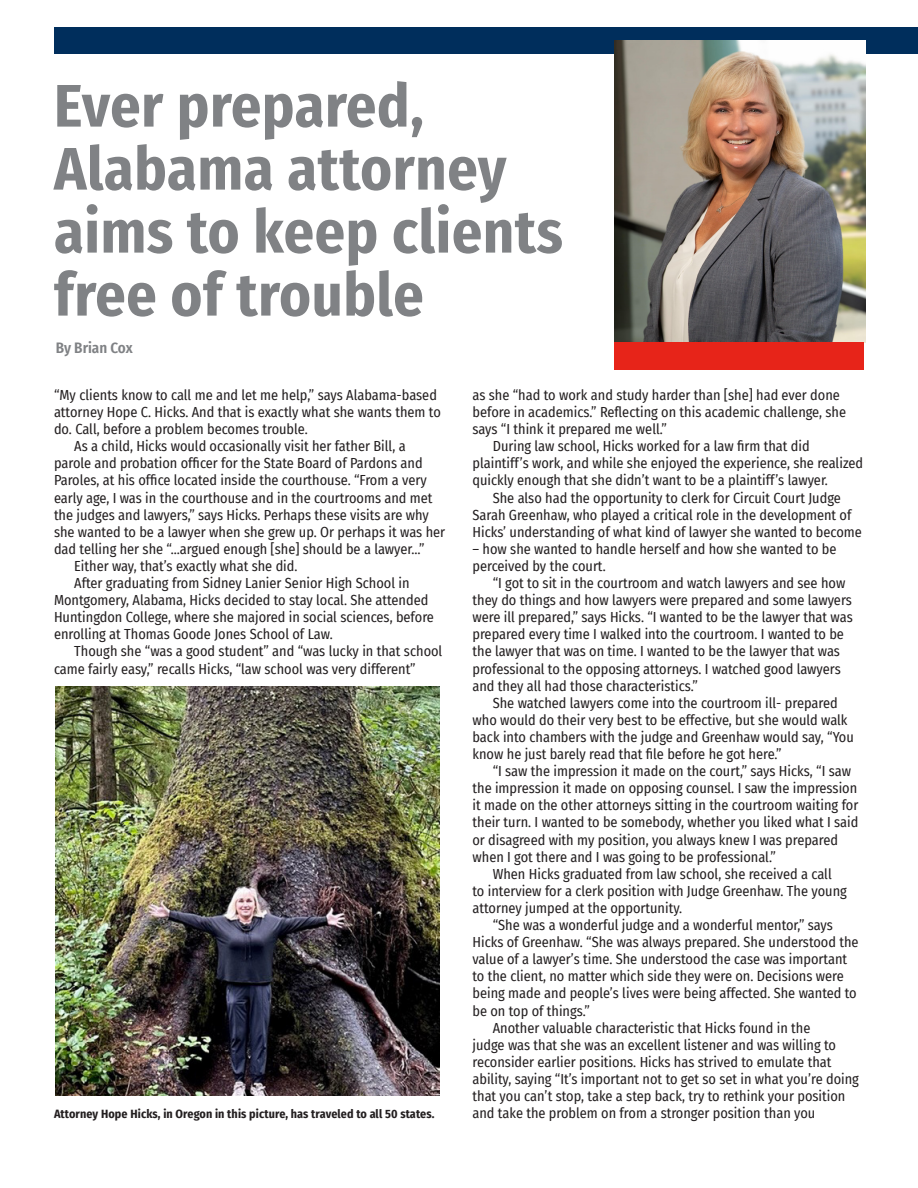
<style>
.page{position:relative;width:918px;height:1188px;background:#fff}
.page>*{position:absolute;margin:0;border:0;box-sizing:border-box;transform-origin:0 0}
.t1{font:700 60px/63px "Fira Sans Condensed";letter-spacing:.01em;color:#808285}
.t2{font:600 15px "Fira Sans Condensed";color:#808285}
.Body{font:14.25px/17.1px "Fira Sans Condensed";color:#231f20}
.First_Paragraph{font:14.25px/17.1px "Fira Sans Condensed";color:#231f20}
.t3{font:700 12px "Fira Sans Condensed";letter-spacing:.01em;color:#231f20}
</style>
<div class="page">
<div style="left:54px;top:27px;width:864px;height:27px;background:#002e5c"></div>
<img style="left:615px;top:40px;width:250px;height:302px">
<div style="left:615px;top:342px;width:249px;height:28px;background:#e72419"></div>
<img style="left:56px;top:687px;width:383px;height:408px">
<p class="t1" style="left:54px;top:70px;width:510px">Ever prepared,<br>Alabama attorney aims to keep clients free of trouble</p>
<p class="t2" style="left:56px;top:336px;width:79px">By Brian Cox</p>
<p class="First_Paragraph" style="left:54px;top:386px;width:388px">“My clients know to call me and let me help,” says Alabama-based attorney Hope C. Hicks. And that is exactly what she wants them to do. Call, before a problem becomes trouble.</p>
<p class="Body" style="left:54px;top:437px;width:393px;text-indent:20px">As a child, Hicks would occasionally visit her father Bill, a parole and probation officer for the State Board of Pardons and Paroles, at his office located inside the courthouse. “From a very early age, I was in the courthouse and in the courtrooms and met the judges and lawyers,” says Hicks. Perhaps these visits are why she wanted to be a lawyer when she grew up. Or perhaps it was her dad telling her she “…argued enough [she] should be a lawyer…”</p>
<p class="Body" style="left:74px;top:557px;width:225px">Either way, that’s exactly what she did.</p>
<p class="Body" style="left:54px;top:574px;width:381px;text-indent:20px">After graduating from Sidney Lanier Senior High School in Montgomery, Alabama, Hicks decided to stay local. She attended Huntingdon College, where she majored in social sciences, before enrolling at Thomas Goode Jones School of Law.</p>
<p class="Body" style="left:54px;top:643px;width:390px;text-indent:20px">Though she “was a good student” and “was lucky in that school came fairly easy,” recalls Hicks, “law school was very different”</p>
<p class="t3" style="left:54px;top:1104px;width:382px">Attorney Hope Hicks, in Oregon in this picture, has traveled to all 50 states.</p>
<p class="Body" style="left:472px;top:386px;width:375px">as she “had to work and study harder than [she] had ever done before in academics.” Reflecting on this academic challenge, she says “I think it prepared me well.”</p>
<p class="Body" style="left:472px;top:437px;width:392px;text-indent:20px">During law school, Hicks worked for a law firm that did plaintiff’s work, and while she enjoyed the experience, she realized quickly enough that she didn’t want to be a plaintiff’s lawyer.</p>
<p class="Body" style="left:472px;top:489px;width:391px;text-indent:20px">She also had the opportunity to clerk for Circuit Court Judge<br>Sarah Greenhaw, who played a critical role in the development of<br>Hicks’ understanding of what kind of lawyer she wanted to become</p>
<p class="Body" style="left:472px;top:540px;width:365px">– how she wanted to handle herself and how she wanted to be perceived by the court.</p>
<p class="Body" style="left:472px;top:574px;width:382px;text-indent:20px">“I got to sit in the courtroom and watch lawyers and see how they do things and how lawyers were prepared and some lawyers were ill prepared,” says Hicks. “I wanted to be the lawyer that was prepared every time I walked into the courtroom. I wanted to be the lawyer that was on time. I wanted to be the lawyer that was professional to the opposing attorneys. I watched good lawyers and they all had those characteristics.”</p>
<p class="Body" style="left:472px;top:694px;width:383px;text-indent:20px">She watched lawyers come into the courtroom ill- prepared who would do their very best to be effective, but she would walk back into chambers with the judge and Greenhaw would say, “You know he just barely read that file before he got here.”</p>
<p class="Body" style="left:472px;top:762px;width:387px;text-indent:20px">“I saw the impression it made on the court,” says Hicks, “I saw the impression it made on opposing counsel. I saw the impression it made on the other attorneys sitting in the courtroom waiting for their turn. I wanted to be somebody, whether you liked what I said or disagreed with my position, you always knew I was prepared when I got there and I was going to be professional.”</p>
<p class="Body" style="left:472px;top:865px;width:376px;text-indent:20px">When Hicks graduated from law school, she received a call to interview for a clerk position with Judge Greenhaw. The young attorney jumped at the opportunity.</p>
<p class="Body" style="left:472px;top:916px;width:388px;text-indent:20px">“She was a wonderful judge and a wonderful mentor,” says Hicks of Greenhaw. “She was always prepared. She understood the value of a lawyer’s time. She understood the case was important to the client, no matter which side they were on. Decisions were being made and people’s lives were being affected. She wanted to be on top of things.”</p>
<p class="Body" style="left:472px;top:1019px;width:388px;text-indent:20px">Another valuable characteristic that Hicks found in the<br>judge was that she was an excellent listener and was willing to reconsider earlier positions. Hicks has strived to emulate that ability, saying “It’s important not to get so set in what you’re doing that you can’t stop, take a step back, try to rethink your position and take the problem on from a stronger position than you</p>
</div>
